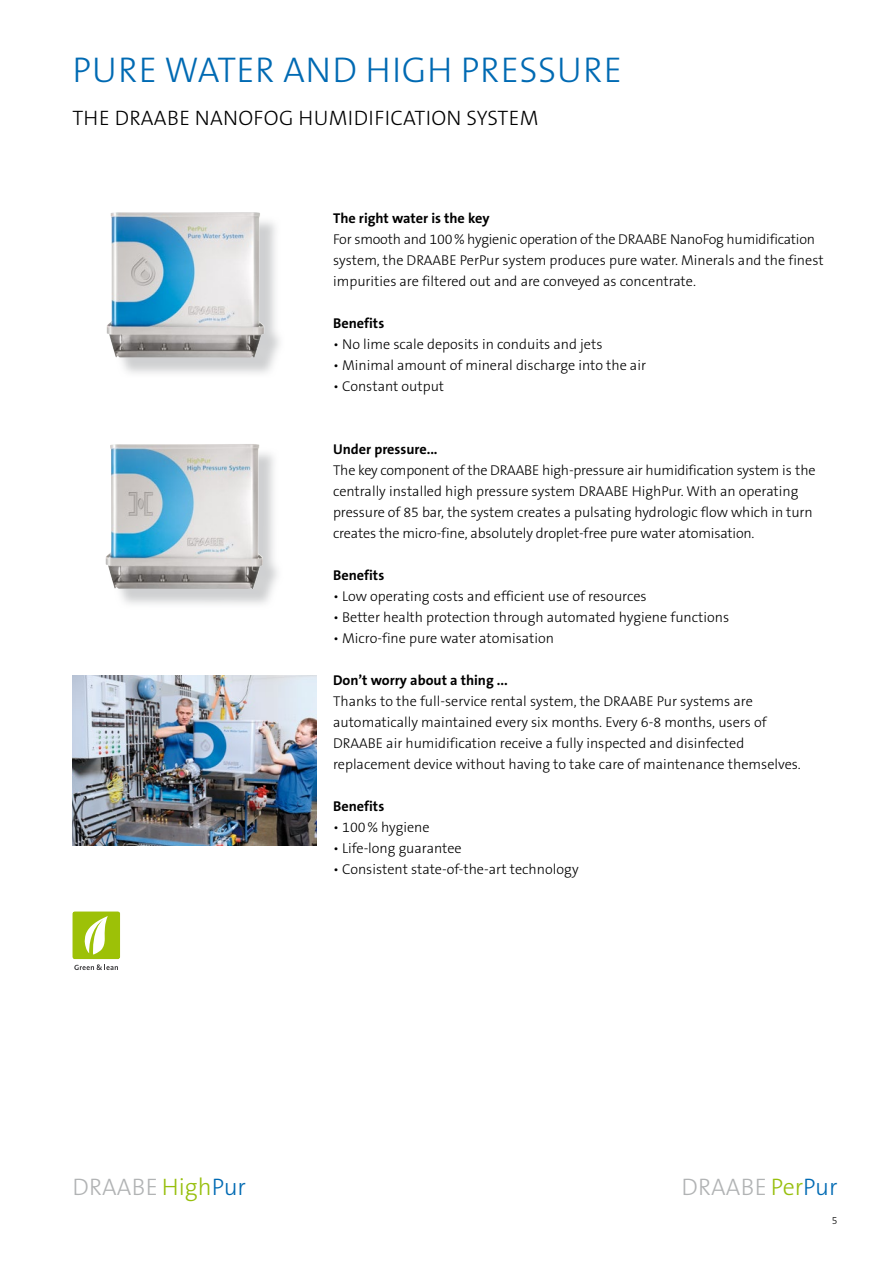
<style>
.page{position:relative;width:893px;height:1263px;background:#fff}
.page>*{position:absolute;margin:0;border:0;box-sizing:border-box;transform-origin:0 0}
.t1{font:300 36px "The Sans B W3";letter-spacing:.015em;color:#006ab3}
.t2{font:300 24px "The Sans B W3";color:#b1b3b4}
.t3{font:300 21px "The Sans B W3";letter-spacing:.015em;color:#000}
.t4{font:300 14.25px/21px "The Sans B W3";color:#000}
.t5{font:700 14.25px "The Sans B W7";color:#000}
.t6{font:300 10.5px "The Sans B W3";color:#000}
.s1{color:#97bf0d}
.s2{color:#006ab3}
</style>
<div class="page">
<img style="left:72px;top:675px;width:244px;height:171px">
<svg style="left:72px;top:911px;width:48px;height:59px"></svg>
<img style="left:106px;top:444px;width:157px;height:145px">
<img style="left:107px;top:212px;width:157px;height:146px">
<h1 class="t1" style="left:73px;top:47px;width:551px">PURE WATER AND HIGH PRESSURE</h1>
<h3 class="t3" style="left:72px;top:105px;width:468px">THE DRAABE NANOFOG HUMIDIFICATION SYSTEM</h3>
<p class="t5" style="left:333px;top:209px;width:158px">The right water is the key</p>
<p class="t4" style="left:333px;top:229px;width:492px">For smooth and 100 % hygienic operation of the DRAABE NanoFog humidification system, the DRAABE PerPur system produces pure water. Minerals and the finest impurities are filtered out and are conveyed as concentrate.</p>
<p class="t5" style="left:333px;top:314px;width:53px">Benefits</p>
<p class="t4" style="left:333px;top:334px;width:271px">• No lime scale deposits in conduits and jets</p>
<p class="t4" style="left:333px;top:355px;width:314px">• Minimal amount of mineral discharge into the air</p>
<p class="t4" style="left:333px;top:376px;width:113px">• Constant output</p>
<p class="t5" style="left:333px;top:440px;width:106px">Under pressure...</p>
<p class="t4" style="left:333px;top:460px;width:484px">The key component of the DRAABE high-pressure air humidification system is the centrally installed high pressure system DRAABE HighPur. With an operating pressure of 85 bar, the system creates a pulsating hydrologic flow which in turn creates the micro-fine, absolutely droplet-free pure water atomisation.</p>
<p class="t5" style="left:333px;top:566px;width:53px">Benefits</p>
<p class="t4" style="left:333px;top:586px;width:315px">• Low operating costs and efficient use of resources</p>
<p class="t4" style="left:333px;top:607px;width:398px">• Better health protection through automated hygiene functions</p>
<p class="t4" style="left:333px;top:628px;width:222px">• Micro-fine pure water atomisation</p>
<p class="t5" style="left:333px;top:671px;width:176px">Don’t worry about a thing ...</p>
<p class="t4" style="left:333px;top:691px;width:469px">Thanks to the full-service rental system, the DRAABE Pur systems are automatically maintained every six months. Every 6-8 months, users of DRAABE air humidification receive a fully inspected and disinfected replacement device without having to take care of maintenance themselves.</p>
<p class="t5" style="left:333px;top:797px;width:53px">Benefits</p>
<p class="t4" style="left:333px;top:817px;width:98px">• 100 % hygiene</p>
<p class="t4" style="left:333px;top:838px;width:130px">• Life-long guarantee</p>
<p class="t4" style="left:333px;top:859px;width:247px">• Consistent state-of-the-art technology</p>
<h2 class="t2" style="left:72px;top:1171px;width:175px">DRAABE <span class="s1">High</span><span class="s2">Pur</span></h2>
<h2 class="t2" style="left:681px;top:1171px;width:158px">DRAABE <span class="s1">Per</span><span class="s2">Pur</span></h2>
<p class="t6" style="left:832px;top:1214px;width:7px">5</p>
</div>
